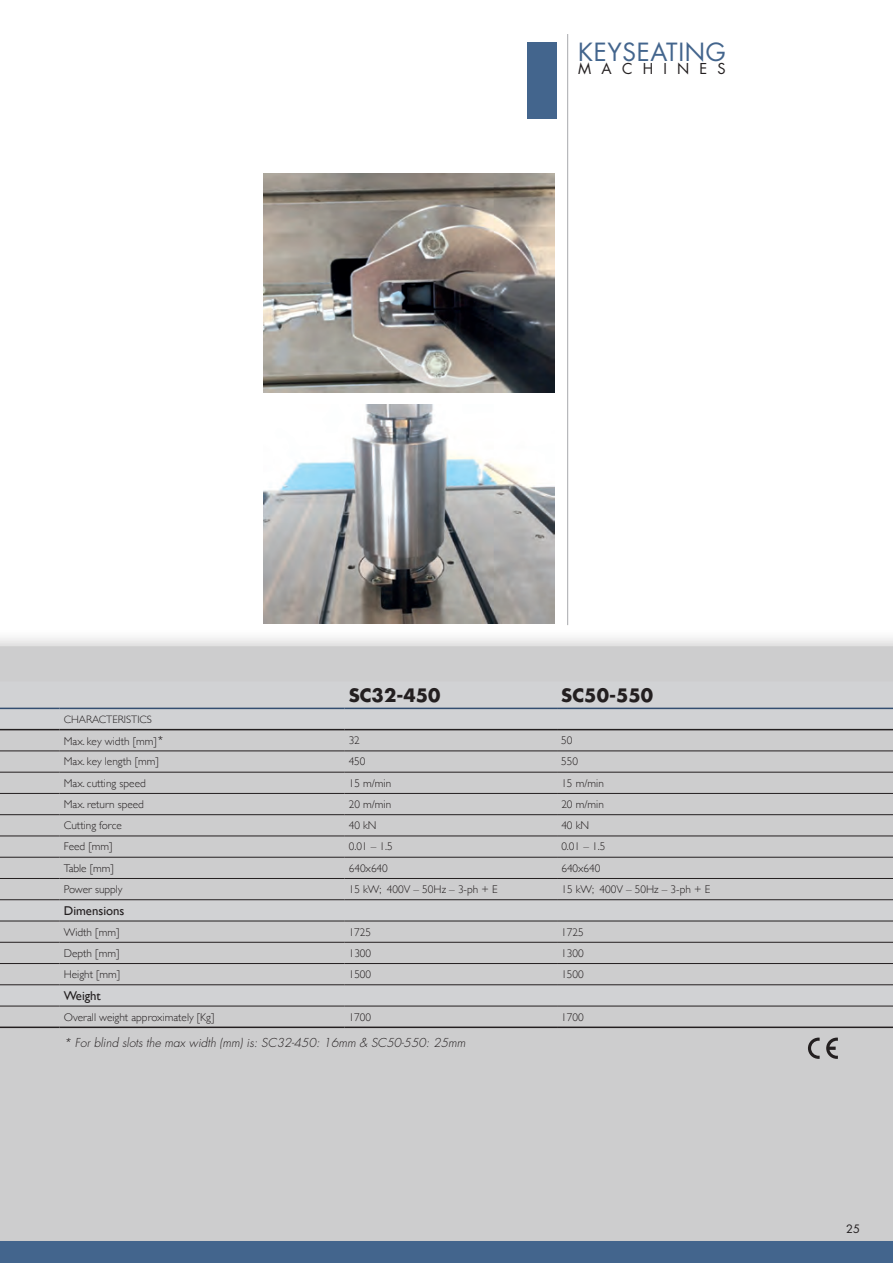
<style>
.page{position:relative;width:893px;height:1263px;background:#fff}
.page>*{position:absolute;margin:0;border:0;box-sizing:border-box;transform-origin:0 0}
.t1{font:24.45px "Futura";letter-spacing:.025em;color:#43658d}
.t2{font:700 18px "Futura";color:#231f20}
.t3{font:14.7px "Futura";letter-spacing:.7em;color:#231f20}
.t4{font:12.75px "Gill Sans";color:#231f20}
.t5{font:italic 300 12px "Futura";color:#231f20}
.t6{font:300 11.25px "Gill Sans";color:#231f20}
.t7{font:11.25px "Futura";color:#231f20}
.t8{font:300 10.8px "Gill Sans";color:#231f20}
.s1{font-family:"Futura";font-size:12px}
</style>
<div class="page">
<div style="left:0;top:629px;width:893px;height:634px;background:#231f20;opacity:.2"></div>
<div style="left:0;top:646px;width:893px;height:594px;background:#cdcdce"></div>
<hr style="left:567px;top:34px;width:1px;height:591px;background:#a8a9ad">
<div style="left:527px;top:43px;width:30px;height:76px;background:#43658d"></div>
<img style="left:264px;top:173px;width:291px;height:219px">
<img style="left:264px;top:405px;width:291px;height:219px">
<div style="left:0;top:1240px;width:893px;height:23px;background:#43658d"></div>
<svg style="left:808px;top:1037px;width:12px;height:22px"></svg>
<svg style="left:826px;top:1037px;width:12px;height:22px"></svg>
<div style="left:0;top:681px;width:893px;height:325px;background:#cdcdce"></div>
<hr style="left:0;top:772px;width:60px;height:1px;background:#231f20">
<hr style="left:60px;top:772px;width:284px;height:1px;background:#231f20">
<hr style="left:344px;top:772px;width:213px;height:1px;background:#231f20">
<hr style="left:557px;top:772px;width:336px;height:1px;background:#231f20">
<hr style="left:0;top:793px;width:60px;height:1px;background:#231f20">
<hr style="left:60px;top:793px;width:284px;height:1px;background:#231f20">
<hr style="left:344px;top:793px;width:213px;height:1px;background:#231f20">
<hr style="left:557px;top:793px;width:336px;height:1px;background:#231f20">
<hr style="left:344px;top:729px;width:213px;height:1px;background:#231f20">
<hr style="left:557px;top:729px;width:336px;height:1px;background:#231f20">
<hr style="left:344px;top:750px;width:213px;height:1px;background:#231f20">
<hr style="left:557px;top:750px;width:336px;height:1px;background:#231f20">
<hr style="left:0;top:750px;width:60px;height:1px;background:#231f20">
<hr style="left:60px;top:750px;width:284px;height:1px;background:#231f20">
<hr style="left:0;top:835px;width:60px;height:1px;background:#231f20">
<hr style="left:60px;top:835px;width:284px;height:1px;background:#231f20">
<hr style="left:344px;top:835px;width:213px;height:1px;background:#231f20">
<hr style="left:557px;top:835px;width:336px;height:1px;background:#231f20">
<hr style="left:0;top:942px;width:60px;height:1px;background:#231f20">
<hr style="left:60px;top:942px;width:284px;height:1px;background:#231f20">
<hr style="left:344px;top:942px;width:213px;height:1px;background:#231f20">
<hr style="left:557px;top:942px;width:336px;height:1px;background:#231f20">
<hr style="left:0;top:963px;width:60px;height:1px;background:#231f20">
<hr style="left:60px;top:963px;width:284px;height:1px;background:#231f20">
<hr style="left:344px;top:963px;width:213px;height:1px;background:#231f20">
<hr style="left:557px;top:963px;width:336px;height:1px;background:#231f20">
<hr style="left:0;top:984px;width:60px;height:1px;background:#231f20">
<hr style="left:60px;top:984px;width:284px;height:1px;background:#231f20">
<hr style="left:344px;top:984px;width:213px;height:1px;background:#231f20">
<hr style="left:557px;top:984px;width:336px;height:1px;background:#231f20">
<hr style="left:0;top:814px;width:60px;height:1px;background:#231f20">
<hr style="left:60px;top:814px;width:284px;height:1px;background:#231f20">
<hr style="left:344px;top:814px;width:213px;height:1px;background:#231f20">
<hr style="left:557px;top:814px;width:336px;height:1px;background:#231f20">
<hr style="left:0;top:1006px;width:60px;height:1px;background:#231f20">
<hr style="left:60px;top:1006px;width:284px;height:1px;background:#231f20">
<hr style="left:344px;top:1006px;width:213px;height:1px;background:#231f20">
<hr style="left:557px;top:1006px;width:336px;height:1px;background:#231f20">
<hr style="left:0;top:708px;width:60px;height:1px;background:#334e71">
<hr style="left:60px;top:708px;width:284px;height:1px;background:#334e71">
<hr style="left:344px;top:708px;width:213px;height:1px;background:#334e71">
<hr style="left:557px;top:708px;width:336px;height:1px;background:#334e71">
<hr style="left:0;top:857px;width:60px;height:1px;background:#231f20">
<hr style="left:60px;top:857px;width:284px;height:1px;background:#231f20">
<hr style="left:344px;top:857px;width:213px;height:1px;background:#231f20">
<hr style="left:557px;top:857px;width:336px;height:1px;background:#231f20">
<hr style="left:0;top:878px;width:60px;height:1px;background:#231f20">
<hr style="left:60px;top:878px;width:284px;height:1px;background:#231f20">
<hr style="left:344px;top:878px;width:213px;height:1px;background:#231f20">
<hr style="left:557px;top:878px;width:336px;height:1px;background:#231f20">
<hr style="left:0;top:899px;width:60px;height:1px;background:#231f20">
<hr style="left:60px;top:899px;width:284px;height:1px;background:#231f20">
<hr style="left:344px;top:899px;width:213px;height:1px;background:#231f20">
<hr style="left:557px;top:899px;width:336px;height:1px;background:#231f20">
<hr style="left:0;top:921px;width:60px;height:1px;background:#231f20">
<hr style="left:60px;top:921px;width:284px;height:1px;background:#231f20">
<hr style="left:344px;top:921px;width:213px;height:1px;background:#231f20">
<hr style="left:557px;top:921px;width:336px;height:1px;background:#231f20">
<hr style="left:0;top:1026px;width:60px;height:2px;background:#231f20">
<hr style="left:60px;top:1026px;width:284px;height:2px;background:#231f20">
<hr style="left:344px;top:1026px;width:213px;height:2px;background:#231f20">
<hr style="left:557px;top:1026px;width:336px;height:2px;background:#231f20">
<hr style="left:0;top:729px;width:60px;height:1px;background:#231f20">
<hr style="left:60px;top:729px;width:284px;height:1px;background:#231f20">
<h1 class="t1" style="left:578px;top:37px;width:149px">KEYSEATING</h1>
<h3 class="t3" style="left:578px;top:59px;width:149px">MACHINES</h3>
<h2 class="t2" style="left:349px;top:683px;width:93px">SC32-450</h2>
<h2 class="t2" style="left:561px;top:683px;width:93px">SC50-550</h2>
<p class="t8" style="left:64px;top:713px;width:90px">CHARACTERISTICS</p>
<p class="t6" style="left:64px;top:735px;width:102px">Max. key width [mm]<span class="s1">*</span></p>
<p class="t6" style="left:349px;top:734px;width:13px">32</p>
<p class="t6" style="left:561px;top:734px;width:13px">50</p>
<p class="t6" style="left:64px;top:755px;width:97px">Max. key length [mm]</p>
<p class="t6" style="left:349px;top:755px;width:18px">450</p>
<p class="t6" style="left:561px;top:755px;width:18px">550</p>
<p class="t6" style="left:64px;top:776px;width:83px">Max. cutting speed</p>
<p class="t6" style="left:349px;top:776px;width:44px">15 m/min</p>
<p class="t6" style="left:561px;top:776px;width:44px">15 m/min</p>
<p class="t6" style="left:64px;top:798px;width:82px">Max. return speed</p>
<p class="t6" style="left:349px;top:798px;width:44px">20 m/min</p>
<p class="t6" style="left:561px;top:798px;width:44px">20 m/min</p>
<p class="t6" style="left:64px;top:819px;width:59px">Cutting force</p>
<p class="t6" style="left:349px;top:819px;width:29px">40 kN</p>
<p class="t6" style="left:561px;top:819px;width:29px">40 kN</p>
<p class="t6" style="left:64px;top:840px;width:50px">Feed [mm]</p>
<p class="t6" style="left:349px;top:840px;width:45px">0.01 – 1.5</p>
<p class="t6" style="left:561px;top:840px;width:45px">0.01 – 1.5</p>
<p class="t6" style="left:64px;top:862px;width:52px">Table [mm]</p>
<p class="t6" style="left:349px;top:862px;width:41px">640x640</p>
<p class="t6" style="left:561px;top:862px;width:41px">640x640</p>
<p class="t6" style="left:64px;top:883px;width:60px">Power supply</p>
<p class="t6" style="left:349px;top:883px;width:150px">15 kW; 400V – 50Hz – 3-ph + E</p>
<p class="t6" style="left:561px;top:883px;width:150px">15 kW; 400V – 50Hz – 3-ph + E</p>
<p class="t4" style="left:64px;top:903px;width:62px">Dimensions</p>
<p class="t6" style="left:64px;top:925px;width:57px">Width [mm]</p>
<p class="t6" style="left:349px;top:925px;width:24px">1725</p>
<p class="t6" style="left:561px;top:925px;width:24px">1725</p>
<p class="t6" style="left:64px;top:947px;width:57px">Depth [mm]</p>
<p class="t6" style="left:349px;top:947px;width:24px">1300</p>
<p class="t6" style="left:561px;top:947px;width:24px">1300</p>
<p class="t6" style="left:64px;top:968px;width:58px">Height [mm]</p>
<p class="t6" style="left:349px;top:968px;width:24px">1500</p>
<p class="t6" style="left:561px;top:968px;width:24px">1500</p>
<p class="t4" style="left:64px;top:988px;width:39px">Weight</p>
<p class="t6" style="left:64px;top:1010px;width:152px">Overall weight approximately [Kg]</p>
<p class="t6" style="left:349px;top:1010px;width:24px">1700</p>
<p class="t6" style="left:561px;top:1010px;width:24px">1700</p>
<p class="t5" style="left:64px;top:1035px;width:403px">* For blind slots the max width (mm) is: SC32-450: 16mm &amp; SC50-550: 25mm</p>
<p class="t7" style="left:846px;top:1222px;width:12px">25</p>
</div>
